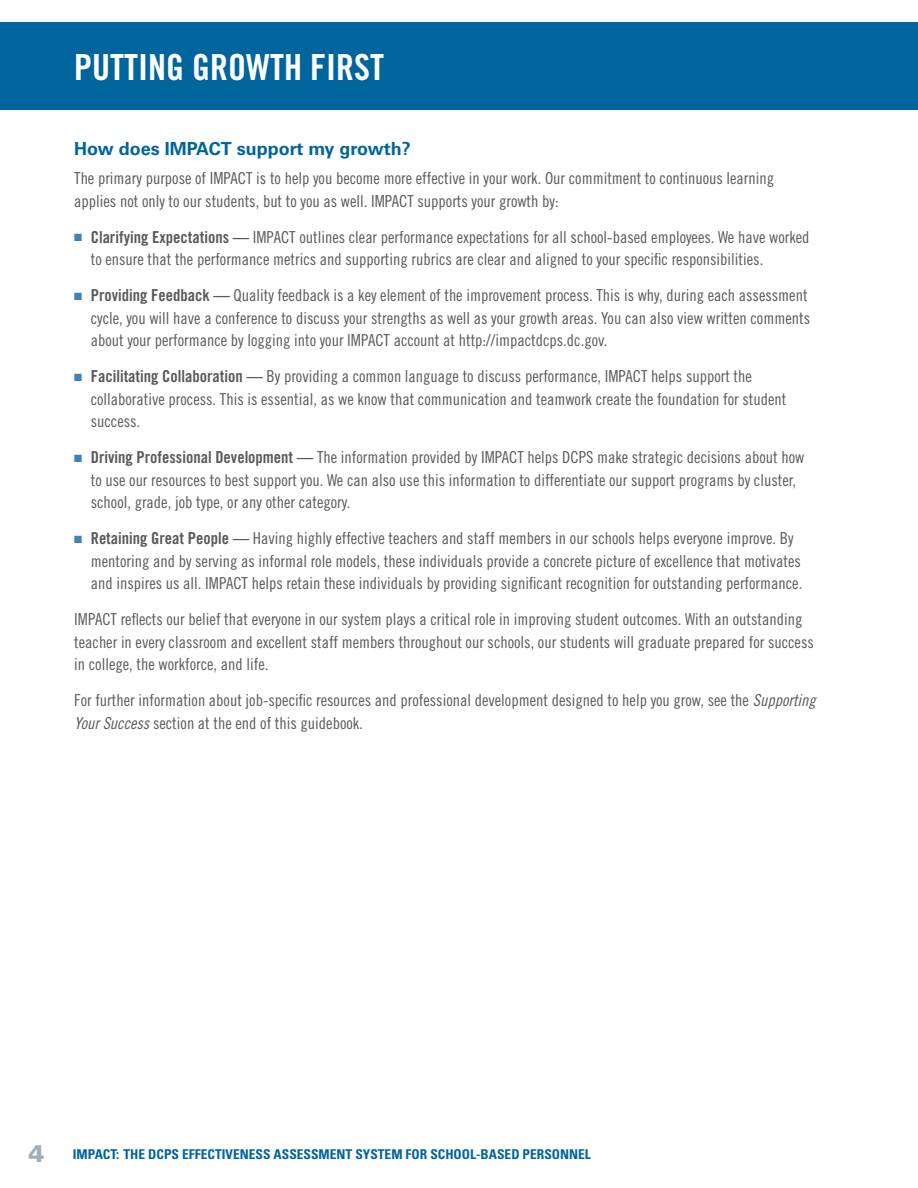
<style>
.page{position:relative;width:918px;height:1188px;background:#fff}
.page>*{position:absolute;margin:0;border:0;box-sizing:border-box;transform-origin:0 0}
.t1{font:36px "Trade Gothic LT Std Bd Cn 20";color:#fff}
.t2{font:700 18px "Univers LT Std";color:#00649d}
.t3{font:16.5px/22.5px "Trade Gothic LT Std Cn 18";color:#58595b}
.t4{font:700 condensed 13.5px "Univers LT Std";color:#00649d}
.s1{color:#4383b3}
.s2{font-family:"Trade Gothic LT Std Bd Cn 20"}
.s3{font-family:"Trade Gothic LT Std Cn 18 Obl"}
.s4{font-weight:900;font-stretch:normal;font-size:24px;color:#a0adb7}
</style>
<div class="page">
<div style="left:198px;top:23px;width:720px;height:87px;background:#00649d"></div>
<div style="left:0;top:23px;width:210px;height:87px;background:#00649d"></div>
<h1 class="t1" style="left:74px;top:46px;width:311px">Putting Growth First</h1>
<p class="t2" style="left:74px;top:138px;width:338px">How does IMPACT support my growth?</p>
<p class="t3" style="left:74px;top:167px;width:701px">The primary purpose of IMPACT is to help you become more effective in your work. Our commitment to continuous learning applies not only to our students, but to you as well. IMPACT supports your growth by:</p>
<p class="t3" style="left:91px;top:225px;width:720px;text-indent:-17px"><span class="s1">■</span> <span class="s2">C larifying Expectations —</span> IMPACT outlines clear performance expectations for all school-based employees. We have worked to ensure that the performance metrics and supporting rubrics are clear and aligned to your specific responsibilities.</p>
<p class="t3" style="left:91px;top:284px;width:721px;text-indent:-17px"><span class="s1">■</span> <span class="s2">Providing Feedback —</span> Quality feedback is a key element of the improvement process. This is why, during each assessment cycle, you will have a conference to discuss your strengths as well as your growth areas. You can also view written comments about your performance by logging into your IMPACT account at http://impactdcps.dc.gov.</p>
<p class="t3" style="left:91px;top:365px;width:697px;text-indent:-17px"><span class="s1">■</span> <span class="s2">Facilitating Collaboration —</span> By providing a common language to discuss performance, IMPACT helps support the collaborative process. This is essential, as we know that communication and teamwork create the foundation for student success.</p>
<p class="t3" style="left:91px;top:446px;width:715px;text-indent:-17px"><span class="s1">■</span> <span class="s2">Driving Professional Development —</span> The information provided by IMPACT helps DCPS make strategic decisions about how to use our resources to best support you. We can also use this information to differentiate our support programs by cluster, school, grade, job type, or any other category.</p>
<p class="t3" style="left:91px;top:527px;width:713px;text-indent:-17px"><span class="s1">■</span> <span class="s2">Retaining Great People —</span> Having highly effective teachers and staff members in our schools helps everyone improve. By mentoring and by serving as informal role models, these individuals provide a concrete picture of excellence that motivates and inspires us all. IMPACT helps retain these individuals by providing significant recognition for outstanding performance.</p>
<p class="t3" style="left:74px;top:608px;width:741px">IMPACT reflects our belief that everyone in our system plays a critical role in improving student outcomes. With an outstanding teacher in every classroom and excellent staff members throughout our schools, our students will graduate prepared for success in college, the workforce, and life.</p>
<p class="t3" style="left:74px;top:689px;width:743px">For further information about job-specific resources and professional development designed to help you grow, see the <span class="s3">Supporting<br>Your Success</span> section at the end of this guidebook.</p>
<p class="t4" style="left:28px;top:1145px;width:285px"><span class="s4">4</span> IMPACT: THE DCPS EFFECTIVENESS ASS ESSM</p>
<p class="t4" style="left:330px;top:1145px;width:263px">ENT SYSTEM FOR SCHOOL-BASED PERSONNEL</p>
</div>
